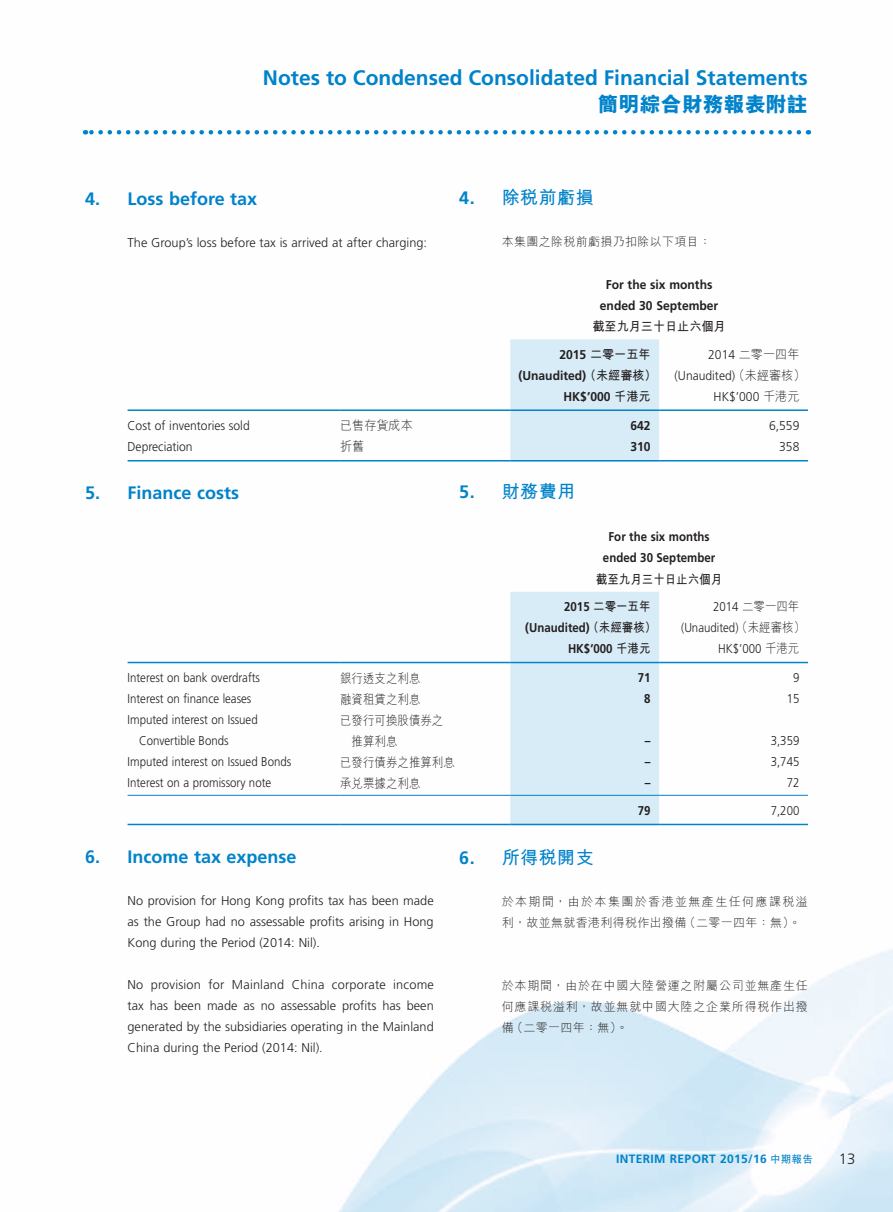
<style>
.page{position:relative;width:893px;height:1212px;background:#fff}
.page>*{position:absolute;margin:0;border:0;box-sizing:border-box;transform-origin:0 0}
.t1{font:700 21px "Frutiger LT Std";color:#0083ca}
.t2{font:800 21px "M Hei HK";color:#0083ca}
.t3{font:700 18px "Frutiger LT Std";color:#0083ca}
.t4{font:700 18px "M Hei HK";letter-spacing:.03em;color:#0083ca}
.t5{font:300 15px "Frutiger LT Std";color:#231f20}
.t6{font:300 12.75px/21px "Frutiger LT Std";color:#231f20;text-align:justify}
.t7{font:300 12.75px/21px "Frutiger LT Std";color:#231f20;scale:.9 1}
.t8{font:300 12.75px "Frutiger LT Std";color:#231f20;scale:.95 1}
.t9{font:700 12.75px/21px "Frutiger LT Std";color:#231f20;text-align:center;scale:.9 1}
.t10{font:700 12.75px/21px "Frutiger LT Std";color:#231f20;text-align:center;scale:.95 1}
.t11{font:300 12.75px/21px "M Hei HK";color:#231f20;scale:.9 1}
.t12{font:700 12.75px/27.5px "M Hei HK";color:#231f20;scale:.95 1}
.t13{font:700 12.75px/27.5px "M Hei HK";color:#231f20;scale:.9 1}
.t14{font:300 12.75px "M Hei HK";color:#231f20;scale:.95 1}
.t15{font:300 12px/21px "M Hei HK";letter-spacing:.065em;color:#231f20;text-align:justify}
.t16{font:300 12px/21px "M Hei HK";letter-spacing:.12em;color:#231f20}
.t17{font:700 12px "Frutiger LT Std";letter-spacing:.03em;color:#0083ca}
.t18{font:300 12px "M Hei HK";letter-spacing:.03em;color:#231f20}
.s1{font-family:"Frutiger LT Std"}
.s2{font-family:"M Hei HK"}
.s3{font-family:"M Hei HK";font-size:10.5px}
</style>
<div class="page">
<img style="left:82px;top:130px;width:811px;height:1082px">
<svg style="left:85px;top:130px;width:714px;height:4px"></svg>
<div style="left:510px;top:339px;width:149px;height:121px;background:#d8ecf7"></div>
<hr style="left:128px;top:409px;width:212px;height:2px;background:#0083ca">
<hr style="left:340px;top:409px;width:170px;height:2px;background:#0083ca">
<hr style="left:510px;top:409px;width:149px;height:2px;background:#0083ca">
<hr style="left:659px;top:409px;width:149px;height:2px;background:#0083ca">
<hr style="left:128px;top:460px;width:212px;height:1px;background:#0083ca">
<hr style="left:340px;top:460px;width:170px;height:1px;background:#0083ca">
<hr style="left:510px;top:460px;width:149px;height:1px;background:#0083ca">
<hr style="left:659px;top:460px;width:149px;height:1px;background:#0083ca">
<div style="left:510px;top:592px;width:149px;height:232px;background:#d8ecf7"></div>
<hr style="left:128px;top:662px;width:212px;height:1px;background:#0083ca">
<hr style="left:340px;top:662px;width:170px;height:1px;background:#0083ca">
<hr style="left:510px;top:662px;width:149px;height:1px;background:#0083ca">
<hr style="left:659px;top:662px;width:149px;height:1px;background:#0083ca">
<hr style="left:128px;top:795px;width:212px;height:1px;background:#0083ca">
<hr style="left:340px;top:795px;width:170px;height:1px;background:#0083ca">
<hr style="left:510px;top:795px;width:149px;height:1px;background:#0083ca">
<hr style="left:659px;top:795px;width:149px;height:1px;background:#0083ca">
<hr style="left:128px;top:824px;width:212px;height:1px;background:#0083ca">
<hr style="left:340px;top:824px;width:170px;height:1px;background:#0083ca">
<hr style="left:510px;top:824px;width:149px;height:1px;background:#0083ca">
<hr style="left:659px;top:824px;width:149px;height:1px;background:#0083ca">
<h1 class="t1" style="left:263px;top:66px;width:546px">Notes to Condensed Consolidated Financial Statements</h1>
<h1 class="t2" style="left:598px;top:91px;width:211px">簡明綜合財務報表附註</h1>
<h2 class="t3" style="left:85px;top:188px;width:174px">4. Loss before tax</h2>
<p class="t6" style="left:128px;top:232px;width:301px">The Group’s loss before tax is arrived at after charging:</p>
<h2 class="t4" style="left:459px;top:184px;width:136px"><span class="s1">4.</span> 除稅前虧損</h2>
<p class="t18" style="left:502px;top:233px;width:211px">本集團之除稅前虧損乃扣除以下項目：</p>
<p class="t10" style="left:600px;top:274px;width:126px">For the six months ended 30 September</p>
<p class="t12" style="left:559px;top:312px;width:177px;text-indent:33px">截至九月三十日止六個月<br><span class="s1">2015</span> 二零一五年</p>
<p class="t14" style="left:708px;top:345px;width:98px"><span class="s1">2014</span> 二零一四年</p>
<p class="t10" style="left:518px;top:365px;width:147px">(Unaudited) <span class="s2">（未經審核）</span></p>
<p class="t8" style="left:675px;top:368px;width:139px">(Unaudited) <span class="s2">（未經審核）</span></p>
<p class="t10" style="left:563px;top:386px;width:93px">HK$’000 <span class="s2">千港元</span></p>
<p class="t8" style="left:714px;top:389px;width:92px">HK$’000 <span class="s2">千港元</span></p>
<p class="t8" style="left:128px;top:418px;width:130px">Cost of inventories sold</p>
<p class="t14" style="left:340px;top:417px;width:78px">已售存貨成本</p>
<p class="t10" style="left:630px;top:415px;width:23px">642</p>
<p class="t8" style="left:769px;top:418px;width:33px">6,559</p>
<p class="t8" style="left:128px;top:439px;width:70px">Depreciation</p>
<p class="t14" style="left:340px;top:438px;width:27px">折舊</p>
<p class="t10" style="left:630px;top:436px;width:23px">310</p>
<p class="t8" style="left:779px;top:439px;width:23px">358</p>
<h2 class="t3" style="left:85px;top:482px;width:156px">5. Finance costs</h2>
<p class="t9" style="left:603px;top:526px;width:126px">For the six months ended 30 September</p>
<p class="t13" style="left:564px;top:564px;width:177px;text-indent:32px">截至九月三十日止六個月<br><span class="s1">2015</span> 二零一五年</p>
<h2 class="t4" style="left:459px;top:478px;width:118px"><span class="s1">5.</span> 財務費用</h2>
<p class="t11" style="left:713px;top:595px;width:98px"><span class="s1">2014</span> 二零一四年</p>
<p class="t9" style="left:525px;top:617px;width:147px">(Unaudited) <span class="s2">（未經審核）</span></p>
<p class="t7" style="left:681px;top:617px;width:139px">(Unaudited) <span class="s2">（未經審核）</span></p>
<p class="t9" style="left:568px;top:638px;width:93px">HK$’000 <span class="s2">千港元</span></p>
<p class="t7" style="left:718px;top:638px;width:92px">HK$’000 <span class="s2">千港元</span></p>
<p class="t7" style="left:128px;top:667px;width:149px">Interest on bank overdrafts</p>
<p class="t11" style="left:340px;top:667px;width:91px">銀行透支之利息</p>
<p class="t9" style="left:638px;top:667px;width:16px">71</p>
<p class="t7" style="left:793px;top:667px;width:9px">9</p>
<p class="t7" style="left:128px;top:688px;width:139px">Interest on finance leases</p>
<p class="t11" style="left:340px;top:688px;width:91px">融資租賃之利息</p>
<p class="t9" style="left:644px;top:688px;width:9px">8</p>
<p class="t7" style="left:787px;top:688px;width:16px">15</p>
<p class="t7" style="left:139px;top:709px;width:133px;text-indent:-11px">Imputed interest on Issued<br>Convertible Bonds</p>
<p class="t11" style="left:352px;top:709px;width:103px;text-indent:-11px">已發行可換股債券之推算利息</p>
<p class="t9" style="left:645px;top:730px;width:8px">–</p>
<p class="t7" style="left:771px;top:730px;width:33px">3,359</p>
<p class="t7" style="left:128px;top:751px;width:183px">Imputed interest on Issued Bonds</p>
<p class="t11" style="left:340px;top:751px;width:129px">已發行債券之推算利息</p>
<p class="t9" style="left:645px;top:751px;width:8px">–</p>
<p class="t7" style="left:771px;top:751px;width:33px">3,745</p>
<p class="t7" style="left:128px;top:772px;width:161px">Interest on a promissory note</p>
<p class="t11" style="left:340px;top:772px;width:91px">承兌票據之利息</p>
<p class="t9" style="left:645px;top:772px;width:8px">–</p>
<p class="t7" style="left:787px;top:772px;width:16px">72</p>
<p class="t9" style="left:638px;top:800px;width:16px">79</p>
<p class="t7" style="left:771px;top:800px;width:33px">7,200</p>
<h2 class="t3" style="left:85px;top:846px;width:213px">6. Income tax expense</h2>
<p class="t6" style="left:128px;top:890px;width:308px">No provision for Hong Kong profits tax has been made as the Group had no assessable profits arising in Hong Kong during the Period (2014: Nil).</p>
<p class="t6" style="left:128px;top:974px;width:308px">No provision for Mainland China corporate income tax has been made as no assessable profits has been generated by the subsidiaries operating in the Mainland China during the Period (2014: Nil).</p>
<h2 class="t4" style="left:459px;top:844px;width:136px"><span class="s1">6.</span> 所得稅開支</h2>
<p class="t16" style="left:502px;top:891px;width:308px">於本期間，由於本集團於香港並無產生任何應課稅溢利，故並無就香港利得稅作出撥備（二零一四年：無）。</p>
<p class="t15" style="left:502px;top:975px;width:308px">於本期間，由於在中國大陸營運之附屬公司並無產生任何應課稅溢利，故並無就中國大陸之企業所得稅作出撥備（二零一四年：無）。</p>
<p class="t17" style="left:616px;top:1151px;width:198px">INTERIM REPORT 2015/16 <span class="s3">中期報告</span></p>
<p class="t5" style="left:839px;top:1150px;width:18px">13</p>
</div>
